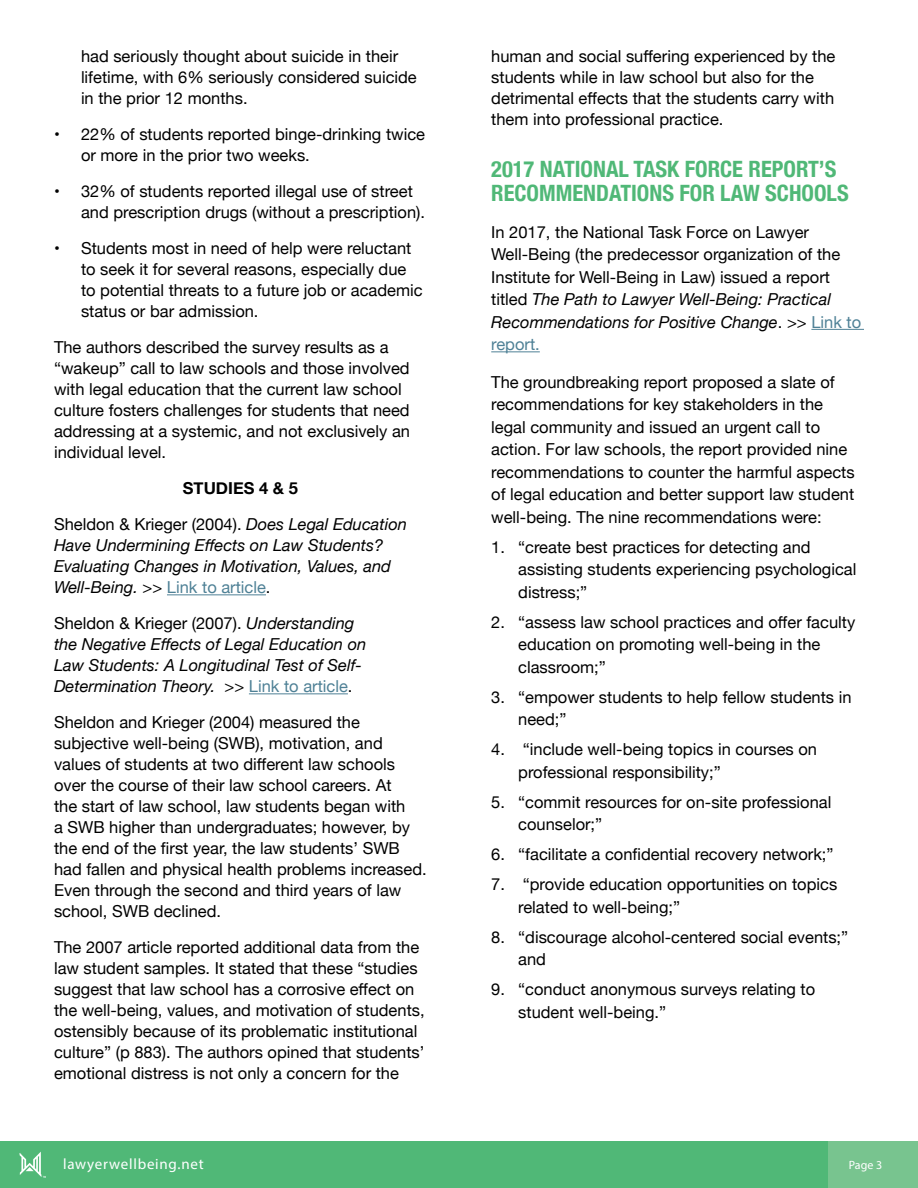
<style>
.page{position:relative;width:918px;height:1188px;background:#fff}
.page>*{position:absolute;margin:0;border:0;box-sizing:border-box;transform-origin:0 0}
.t1{font:700 condensed 22.5px/24px "Helvetica Neue";color:#50b877}
.t2{font:16.5px/21px "Helvetica Neue";color:#000}
.t3{font:italic 16.5px/21px "Helvetica Neue";color:#000}
.t4{font:15px "Myriad Pro";letter-spacing:.05em;color:#fff}
.t5{font:12px "Myriad Pro";color:#fff}
.s1{font-weight:700}
.s2{font-style:italic}
.s3{font-style:normal}
.s4{font-style:normal;color:#4f8196}
.s5{color:#4f8196}
</style>
<div class="page">
<div style="left:0;top:1142px;width:918px;height:46px;background:#50b877"></div>
<div style="left:828px;top:1142px;width:90px;height:46px;background:#78c48f"></div>
<svg style="left:20px;top:1152px;width:26px;height:26px"></svg>
<hr style="left:167px;top:594px;width:99px;height:1px;background:#4f8196">
<hr style="left:249px;top:693px;width:99px;height:1px;background:#4f8196">
<hr style="left:811px;top:329px;width:53px;height:1px;background:#4f8196">
<hr style="left:491px;top:351px;width:49px;height:1px;background:#4f8196">
<p class="t2" style="left:81px;top:47px;width:337px">had seriously thought about suicide in their lifetime, with 6% seriously considered suicide in the prior 12 months.</p>
<p class="t2" style="left:81px;top:125px;width:346px;text-indent:-27px">• 22% of students reported binge-drinking twice or more in the prior two weeks.</p>
<p class="t2" style="left:81px;top:182px;width:346px;text-indent:-27px">• 32% of students reported illegal use of street and prescription drugs (without a prescription).</p>
<p class="t2" style="left:81px;top:239px;width:343px;text-indent:-27px">• Students most in need of help were reluctant to seek it for several reasons, especially due to potential threats to a future job or academic status or bar admission.</p>
<p class="t2" style="left:54px;top:338px;width:358px">The authors described the survey results as a “wakeup” call to law schools and those involved with legal education that the current law school culture fosters challenges for students that need addressing at a systemic, and not exclusively an individual level.</p>
<p class="t2" style="left:54px;top:471px;width:355px;line-height:36px;text-indent:129px"><span class="s1">STUDIES 4 &amp; 5<br></span>Sheldon &amp; Krieger (2004). <span class="s2">Does Legal Education</span></p>
<p class="t3" style="left:54px;top:536px;width:339px">Have Undermining Effects on Law Students?<br>Evaluating Changes in Motivation, Values, and<br>Well-Being. <span class="s3">&gt;&gt;</span> <span class="s4">Link to article</span><span class="s3">.</span></p>
<p class="t3" style="left:54px;top:614px;width:314px"><span class="s3">Sheldon &amp; Krieger (2007).</span> Understanding the Negative Effects of Legal Education on Law Students: A Longitudinal Test of Self-Determination Theory. <span class="s3">&gt;&gt;</span> <span class="s4">Link to article</span><span class="s3">.</span></p>
<p class="t2" style="left:54px;top:713px;width:374px">Sheldon and Krieger (2004) measured the subjective well-being (SWB), motivation, and values of students at two different law schools over the course of their law school careers. At<br>the start of law school, law students began with<br>a SWB higher than undergraduates; however, by the end of the first year, the law students’ SWB had fallen and physical health problems increased.<br>Even through the second and third years of law school, SWB declined.</p>
<p class="t2" style="left:54px;top:938px;width:372px">The 2007 article reported additional data from the law student samples. It stated that these “studies suggest that law school has a corrosive effect on the well-being, values, and motivation of students, ostensibly because of its problematic institutional culture” (p 883). The authors opined that students’ emotional distress is not only a concern for the</p>
<p class="t2" style="left:491px;top:47px;width:346px">human and social suffering experienced by the students while in law school but also for the detrimental effects that the students carry with them into professional practice.</p>
<h1 class="t1" style="left:491px;top:155px;width:359px">2017 NATIONAL TASK FORCE REPORT’S<br>RECOMMENDATIONS FOR LAW SCHOOLS</h1>
<p class="t2" style="left:491px;top:222px;width:372px;line-height:22.5px">In 2017, the National Task Force on Lawyer Well-Being (the predecessor organization of the Institute for Well-Being in Law) issued a report titled <span class="s2">The Path to Lawyer Well-Being: Practical Recommendations for Positive Change</span>. &gt;&gt; <span class="s5">Link to report.</span></p>
<p class="t2" style="left:491px;top:372px;width:365px;line-height:22.5px">The groundbreaking report proposed a slate of recommendations for key stakeholders in the legal community and issued an urgent call to action. For law schools, the report provided nine recommendations to counter the harmful aspects of legal education and better support law student well-being. The nine recommendations were:</p>
<p class="t2" style="left:518px;top:537px;width:340px;line-height:22.5px;text-indent:-27px">1. “create best practices for detecting and assisting students experiencing psychological distress;”</p>
<p class="t2" style="left:518px;top:612px;width:339px;line-height:22.5px;text-indent:-27px">2. “assess law school practices and offer faculty education on promoting well-being in the classroom;”</p>
<p class="t2" style="left:518px;top:687px;width:335px;line-height:22.5px;text-indent:-27px">3. “empower students to help fellow students in need;”</p>
<p class="t2" style="left:518px;top:739px;width:300px;line-height:22.5px;text-indent:-27px">4. “include well-being topics in courses on professional responsibility;”</p>
<p class="t2" style="left:518px;top:792px;width:315px;line-height:22.5px;text-indent:-27px">5. “commit resources for on-site professional counselor;”</p>
<p class="t2" style="left:491px;top:845px;width:344px">6. “facilitate a confidential recovery network;”</p>
<p class="t2" style="left:518px;top:874px;width:321px;line-height:22.5px;text-indent:-27px">7. “provide education opportunities on topics related to well-being;”</p>
<p class="t2" style="left:518px;top:927px;width:332px;line-height:22.5px;text-indent:-27px">8. “discourage alcohol-centered social events;” and</p>
<p class="t2" style="left:518px;top:979px;width:299px;line-height:22.5px;text-indent:-27px">9. “conduct anonymous surveys relating to student well-being.”</p>
<p class="t4" style="left:63px;top:1155px;width:142px">lawyerwellbeing.net</p>
<p class="t5" style="left:849px;top:1158px;width:35px">Page 3</p>
</div>
